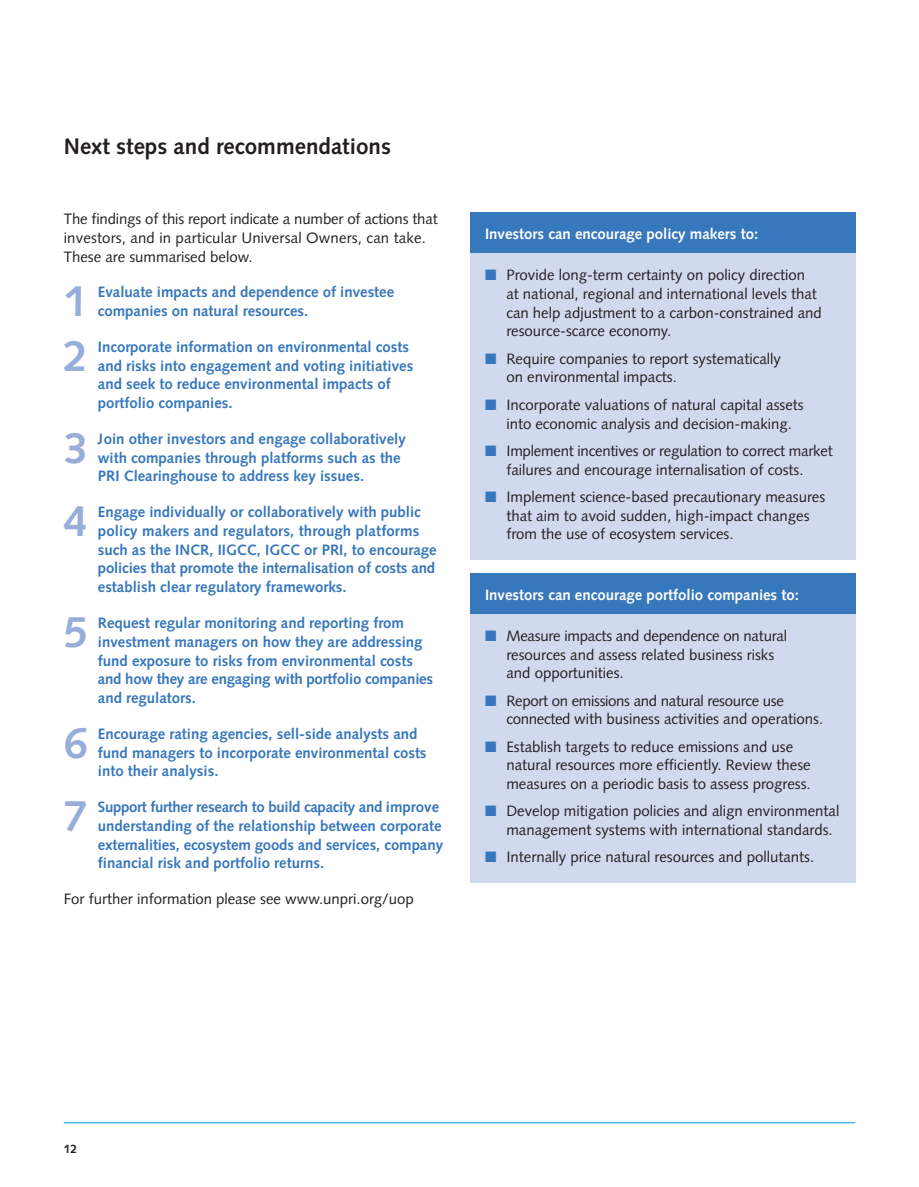
<style>
.page{position:relative;width:919px;height:1187px;background:#fff}
.page>*{position:absolute;margin:0;border:0;box-sizing:border-box;transform-origin:0 0}
.t1{font:700 43.5px/55.3px "Syntax";color:#97adda}
.t2{font:700 22.5px "Syntax";color:#231f20}
.t3{font:15px/18.8px "Syntax";color:#231f20}
.t4{font:700 15px/18.8px "Syntax";color:#3777bc}
.t5{font:15px/18.8px "Syntax";letter-spacing:-.02em;color:#231f20}
.t6{font:700 15px "Syntax";color:#fff}
.t7{font:700 12px "Syntax";color:#231f20}
.s1{color:#3777bc}
</style>
<div class="page">
<div style="left:470px;top:213px;width:385px;height:42px;background:#3777bc"></div>
<div style="left:470px;top:573px;width:385px;height:43px;background:#3777bc"></div>
<hr style="left:64px;top:1122px;width:791px;height:1px;background:#0093d5">
<div style="left:470px;top:254px;width:385px;height:306px;background:#d1d9ee"></div>
<div style="left:470px;top:614px;width:385px;height:268px;background:#d1d9ee"></div>
<h2 class="t2" style="left:64px;top:138px;width:328px">Next steps and recommendations</h2>
<p class="t3" style="left:64px;top:211px;width:375px">The findings of this report indicate a number of actions that investors, and in particular Universal Owners, can take.<br>These are summarised below.</p>
<p class="t4" style="left:98px;top:284px;width:298px">Evaluate impacts and dependence of investee companies on natural resources.</p>
<p class="t4" style="left:98px;top:338px;width:317px">Incorporate information on environmental costs and risks into engagement and voting initiatives and seek to reduce environmental impacts of portfolio companies.</p>
<p class="t4" style="left:98px;top:430px;width:309px">Join other investors and engage collaboratively with companies through platforms such as the<br>PRI Clearinghouse to address key issues.</p>
<p class="t4" style="left:98px;top:504px;width:340px">Engage individually or collaboratively with public policy makers and regulators, through platforms such as the INCR, IIGCC, IGCC or PRI, to encourage policies that promote the internalisation of costs and establish clear regulatory frameworks.</p>
<p class="t4" style="left:98px;top:614px;width:337px">Request regular monitoring and reporting from investment managers on how they are addressing fund exposure to risks from environmental costs and how they are engaging with portfolio companies and regulators.</p>
<p class="t4" style="left:98px;top:725px;width:330px">Encourage rating agencies, sell-side analysts and fund managers to incorporate environmental costs into their analysis.</p>
<p class="t4" style="left:98px;top:798px;width:347px">Support further research to build capacity and improve understanding of the relationship between corporate externalities, ecosystem goods and services, company financial risk and portfolio returns.</p>
<p class="t3" style="left:64px;top:891px;width:351px">For further information please see www.unpri.org/uop</p>
<h1 class="t1" style="left:64px;top:277px;width:26px">1<br>2</h1>
<h1 class="t1" style="left:64px;top:416px;width:26px;line-height:72.6px">3<br>4</h1>
<h1 class="t1" style="left:64px;top:608px;width:26px">5</h1>
<h1 class="t1" style="left:64px;top:710px;width:26px;line-height:73.2px">6<br>7</h1>
<p class="t6" style="left:485px;top:228px;width:274px">Investors can encourage policy makers to:</p>
<p class="t3" style="left:506px;top:267px;width:317px;text-indent:-21px"><span class="s1">■</span> Provide long-term certainty on policy direction<br>at national, regional and international levels that can help adjustment to a carbon-constrained and resource-scarce economy.</p>
<p class="t3" style="left:506px;top:350px;width:276px;text-indent:-21px"><span class="s1">■</span> Require companies to report systematically on environmental impacts.</p>
<p class="t3" style="left:506px;top:396px;width:299px;text-indent:-21px"><span class="s1">■</span> Incorporate valuations of natural capital assets into economic analysis and decision-making.</p>
<p class="t3" style="left:485px;top:442px;width:349px;text-align:center"><span class="s1">■</span> Implement incentives or regulation to correct market failures and encourage internalisation of costs.</p>
<p class="t3" style="left:506px;top:488px;width:320px;text-indent:-21px"><span class="s1">■</span> Implement science-based precautionary measures that aim to avoid sudden, high-impact changes from the use of ecosystem services.</p>
<p class="t6" style="left:485px;top:588px;width:315px">Investors can encourage portfolio companies to:</p>
<p class="t3" style="left:506px;top:627px;width:282px;text-indent:-21px"><span class="s1">■</span> Measure impacts and dependence on natural resources and assess related business risks and opportunities.</p>
<p class="t5" style="left:506px;top:692px;width:318px;text-indent:-21px"><span class="s1">■</span> Report on emissions and natural resource use connected with business activities and operations.</p>
<p class="t3" style="left:506px;top:738px;width:306px;text-indent:-21px"><span class="s1">■</span> Establish targets to reduce emissions and use natural resources more efficiently. Review these measures on a periodic basis to assess progress.</p>
<p class="t3" style="left:506px;top:803px;width:334px;text-indent:-21px"><span class="s1">■</span> Develop mitigation policies and align environmental management systems with international standards.</p>
<p class="t3" style="left:485px;top:849px;width:330px"><span class="s1">■</span> Internally price natural resources and pollutants.</p>
<p class="t7" style="left:64px;top:1144px;width:15px">12</p>
</div>
